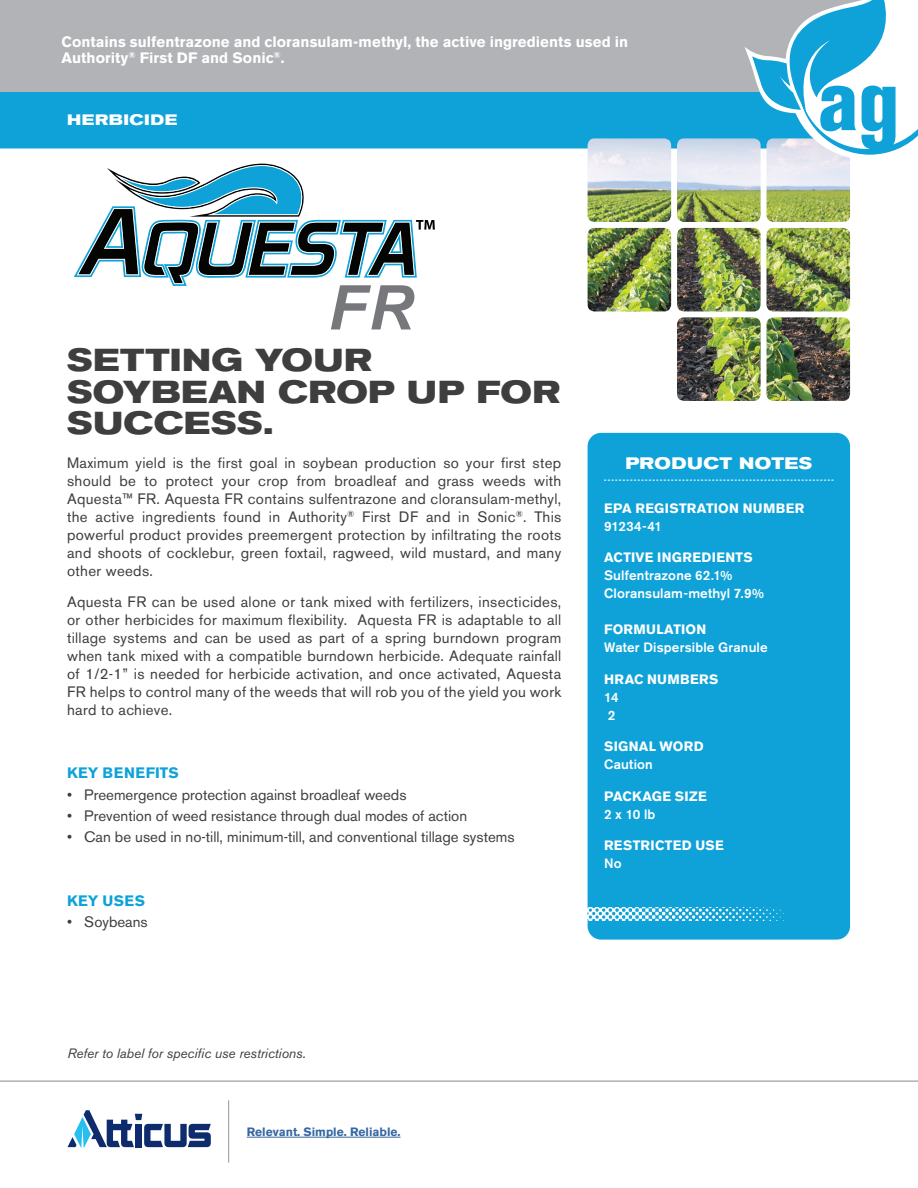
<style>
.page{position:relative;width:918px;height:1188px;background:#fff}
.page>*{position:absolute;margin:0;border:0;box-sizing:border-box;transform-origin:0 0}
.t1{font:800 condensed 81.45px "Akzidenz Grotesk BE";color:#0fa2d8}
.t2{font:700 expanded 31.5px/31.5px "Akzidenz Grotesk BE";letter-spacing:.015em;color:#3e3e3f}
.t3{font:700 expanded 16.5px "Akzidenz Grotesk BE";letter-spacing:.03em;color:#fff}
.t4{font:15px/18px "Akzidenz Grotesk BE";color:#3e3e3f;text-align:justify}
.t5{font:700 15px/16.5px "Akzidenz Grotesk BE";letter-spacing:.005em;color:#fff}
.t6{font:700 15px "Akzidenz Grotesk BE";letter-spacing:.02em;color:#0fa2d8}
.t7{font:700 expanded 15px "Akzidenz Grotesk BE";letter-spacing:.04em;color:#fff}
.t8{font:700 13.5px "Akzidenz Grotesk BE";letter-spacing:.025em;color:#fff}
.t9{font:500 13.5px/18px "Akzidenz Grotesk BE";letter-spacing:.01em;color:#fff}
.t10{font:italic 13.5px "Akzidenz Grotesk BE";color:#3e3e3f}
.t11{font:700 12px "Akzidenz Grotesk BE";color:#3667a4}
</style>
<div class="page">
<div style="left:0;top:91px;width:744px;height:57px;background:#0fa2d8"></div>
<hr style="left:247px;top:1137px;width:154px;height:1px;background:#3667a4">
<hr style="left:228px;top:1100px;width:1px;height:63px;background:#939598">
<svg style="left:68px;top:1110px;width:143px;height:38px"></svg>
<div style="left:0;top:0;width:878px;height:91px;background:#b2b3b7"></div>
<img style="left:588px;top:138px;width:262px;height:263px">
<div style="left:588px;top:433px;width:262px;height:507px;background:#0fa2d8;border-radius:14px"></div>
<svg style="left:604px;top:480px;width:230px;height:1px"></svg>
<img style="left:588px;top:907px;width:199px;height:13px">
<svg style="left:744px;top:0;width:174px;height:159px"></svg>
<div style="left:886px;top:0;width:32px;height:79px;background:#fff"></div>
<hr style="left:0;top:1081px;width:918px;height:1px;background:#939598">
<svg style="left:74px;top:164px;width:361px;height:165px"></svg>
<p class="t5" style="left:61px;top:33px;width:568px">Contains sulfentrazone and cloransulam-methyl, the active ingredients used in<br>Authority<sup>®</sup> First DF and Sonic<sup>®</sup>.</p>
<p class="t7" style="left:67px;top:111px;width:112px">HERBICIDE</p>
<h1 class="t1" style="left:818px;top:55px;width:83px">ag</h1>
<h2 class="t2" style="left:67px;top:345px;width:494px">SETTING YOUR<br>SOYBEAN CROP UP FOR<br>SUCCESS.</h2>
<p class="t4" style="left:67px;top:454px;width:496px">Maximum yield is the first goal in soybean production so your first step should be to protect your crop from broadleaf and grass weeds with Aquesta™ FR. Aquesta FR contains sulfentrazone and cloransulam-methyl, the active ingredients found in Authority<sup>®</sup> First DF and in Sonic<sup>®</sup>. This powerful product provides preemergent protection by infiltrating the roots and shoots of cocklebur, green foxtail, ragweed, wild mustard, and many other weeds.</p>
<p class="t4" style="left:67px;top:593px;width:496px">Aquesta FR can be used alone or tank mixed with fertilizers, insecticides, or other herbicides for maximum flexibility. Aquesta FR is adaptable to all tillage systems and can be used as part of a spring burndown program when tank mixed with a compatible burndown herbicide. Adequate rainfall of 1/2-1” is needed for herbicide activation, and once activated, Aquesta FR helps to control many of the weeds that will rob you of the yield you work hard to achieve.</p>
<p class="t6" style="left:67px;top:765px;width:113px">KEY BENEFITS</p>
<p class="t4" style="left:67px;top:786px;width:341px">• Preemergence protection against broadleaf weeds</p>
<p class="t4" style="left:67px;top:807px;width:402px">• Prevention of weed resistance through dual modes of action</p>
<p class="t4" style="left:67px;top:828px;width:449px">• Can be used in no-till, minimum-till, and conventional tillage systems</p>
<p class="t6" style="left:67px;top:892px;width:80px">KEY USES</p>
<p class="t4" style="left:67px;top:913px;width:82px">• Soybeans</p>
<p class="t3" style="left:625px;top:454px;width:188px">PRODUCT NOTES</p>
<p class="t8" style="left:604px;top:500px;width:202px">EPA REGISTRATION NUMBER</p>
<p class="t9" style="left:604px;top:517px;width:60px">91234-41</p>
<p class="t8" style="left:604px;top:550px;width:150px">ACTIVE INGREDIENTS</p>
<p class="t9" style="left:604px;top:566px;width:161px">Sulfentrazone 62.1%<br>Cloransulam-methyl 7.9%</p>
<p class="t8" style="left:604px;top:622px;width:104px">FORMULATION</p>
<p class="t9" style="left:604px;top:638px;width:165px">Water Dispersible Granule</p>
<p class="t8" style="left:604px;top:671px;width:116px">HRAC NUMBERS</p>
<p class="t9" style="left:604px;top:688px;width:16px">14<br>2</p>
<p class="t8" style="left:604px;top:739px;width:101px">SIGNAL WORD</p>
<p class="t9" style="left:604px;top:755px;width:50px">Caution</p>
<p class="t8" style="left:604px;top:788px;width:104px">PACKAGE SIZE</p>
<p class="t9" style="left:604px;top:805px;width:53px">2 x 10 lb</p>
<p class="t8" style="left:604px;top:838px;width:121px">RESTRICTED USE</p>
<p class="t9" style="left:604px;top:854px;width:19px">No</p>
<p class="t10" style="left:68px;top:1045px;width:240px">Refer to label for specific use restrictions.</p>
<p class="t11" style="left:247px;top:1125px;width:155px">Relevant. Simple. Reliable.</p>
</div>
